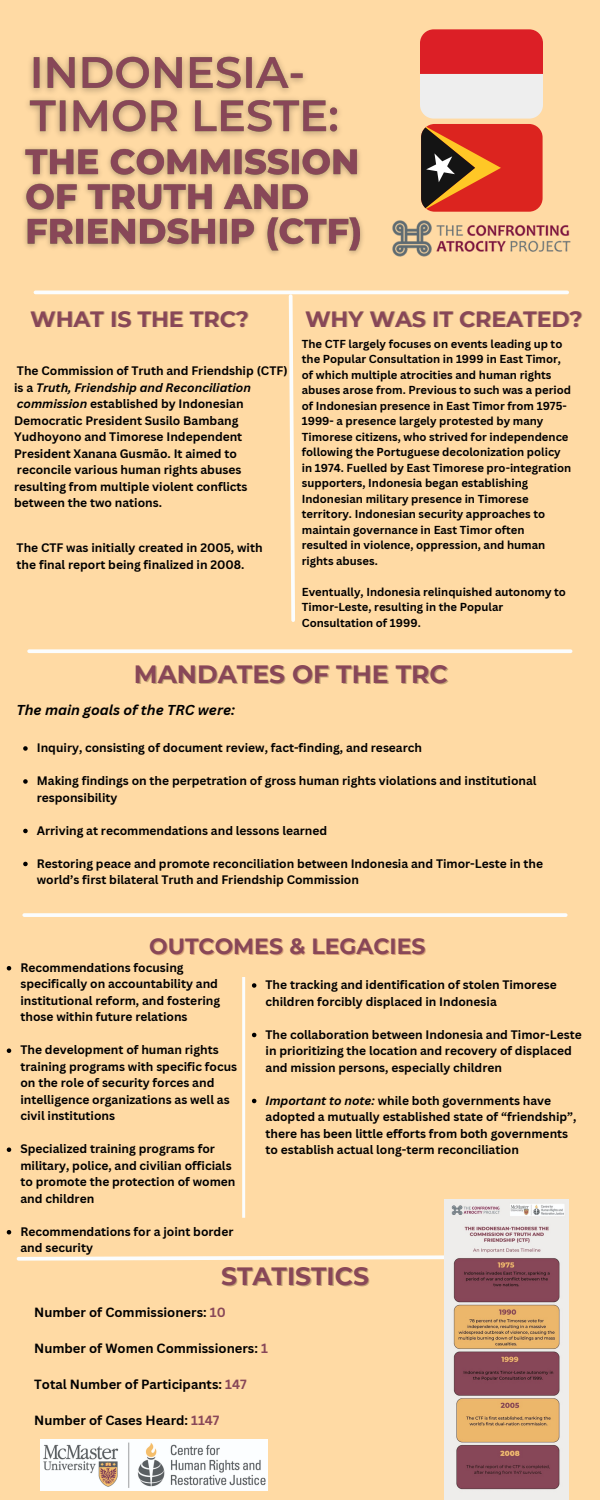
<style>
.page{position:relative;width:600px;height:1500px;background:#ffdaa4}
.page>*{position:absolute;margin:0;border:0;box-sizing:border-box;transform-origin:0 0}
.t1{font:700 25px "Montserrat";color:#884758}
.t2{font:700 22px "Montserrat";color:#884758}
.t3{font:italic 700 14px "Canva Sans";color:#000}
.t4{font:700 13px "Canva Sans";color:#000}
.t5{font:700 12px/16.5px "Canva Sans";color:#000}
.t6{font:700 11.3px/15.5px "Canva Sans";color:#000}
.s1{font-style:italic}
.s2{color:#884758}
</style>
<div class="page">
<hr style="left:35px;top:291px;width:532px;height:3px;background:#fbfdfe">
<svg style="left:287px;top:294px;width:10px;height:328px"></svg>
<svg style="left:29px;top:649px;width:542px;height:4px;background:#fbf9f5"></svg>
<svg style="left:24px;top:913px;width:542px;height:4px;background:#fbfaf8"></svg>
<svg style="left:16px;top:1255px;width:428px;height:6px"></svg>
<hr style="left:242px;top:977px;width:3px;height:241px;background:#fbfdfe">
<img style="left:41px;top:1439px;width:226px;height:51px">
<img style="left:392px;top:220px;width:179px;height:37px">
<svg style="left:420px;top:29px;width:123px;height:90px;background:#e5888a"></svg>
<div style="left:421px;top:124px;width:122px;height:88px;background:#dc241f;border-radius:13px"></div>
<svg style="left:421px;top:127px;width:80px;height:82px"></svg>
<img style="left:444px;top:1200px;width:124px;height:300px">
<svg style="left:23px;top:746px;width:5px;height:5px"></svg>
<svg style="left:23px;top:779px;width:5px;height:5px"></svg>
<svg style="left:23px;top:829px;width:5px;height:4px"></svg>
<svg style="left:23px;top:862px;width:5px;height:4px"></svg>
<svg style="left:252px;top:983px;width:4px;height:5px"></svg>
<svg style="left:252px;top:1033px;width:4px;height:4px"></svg>
<svg style="left:252px;top:1099px;width:4px;height:4px"></svg>
<img style="left:23px;top:147px;width:340px;height:107px">
<img style="left:28px;top:55px;width:312px;height:82px">
<svg style="left:7px;top:966px;width:4px;height:4px"></svg>
<svg style="left:7px;top:1048px;width:4px;height:5px"></svg>
<svg style="left:7px;top:1147px;width:4px;height:5px"></svg>
<svg style="left:7px;top:1230px;width:4px;height:4px"></svg>
<p class="t2" style="left:30px;top:305px;width:220px">WHAT IS THE TRC?</p>
<p class="t5" style="left:14px;top:362px;width:275px">The Commission of Truth and Friendship (CTF) is a <span class="s1">Truth, Friendship and Reconciliation</span></p>
<p class="t5" style="left:14px;top:395px;width:231px"><span class="s1">commission</span> established by Indonesian Democratic President Susilo Bambang Yudhoyono and Timorese Independent President Xanana Gusmão. It aimed to</p>
<p class="t5" style="left:14px;top:461px;width:235px">reconcile various human rights abuses resulting from multiple violent conflicts between the two nations.</p>
<p class="t5" style="left:17px;top:539px;width:248px">The CTF was initially created in 2005, with the final report being finalized in 2008.</p>
<p class="t2" style="left:305px;top:305px;width:279px">WHY WAS IT CREATED?</p>
<p class="t6" style="left:302px;top:335px;width:271px">The CTF largely focuses on events leading up to the Popular Consultation in 1999 in East Timor, of which multiple atrocities and human rights abuses arose from. Previous to such was a period of Indonesian presence in East Timor from 1975- 1999- a presence largely protested by many Timorese citizens, who strived for independence following the Portuguese decolonization policy in 1974. Fuelled by East Timorese pro-integration supporters, Indonesia began establishing Indonesian military presence in Timorese territory. Indonesian security approaches to maintain governance in East Timor often resulted in violence, oppression, and human rights abuses.</p>
<p class="t6" style="left:302px;top:584px;width:266px">Eventually, Indonesia relinquished autonomy to<br>Timor-Leste, resulting in the Popular<br>Consultation of 1999.</p>
<p class="t1" style="left:134px;top:658px;width:316px">MANDATES OF THE TRC</p>
<p class="t3" style="left:16px;top:700px;width:220px">The main goals of the TRC were:</p>
<p class="t5" style="left:37px;top:739px;width:387px">Inquiry, consisting of document review, fact-finding, and research</p>
<p class="t5" style="left:37px;top:772px;width:501px">Making findings on the perpetration of gross human rights violations and institutional responsibility</p>
<p class="t5" style="left:37px;top:822px;width:292px">Arriving at recommendations and lessons learned</p>
<p class="t5" style="left:37px;top:855px;width:508px">Restoring peace and promote reconciliation between Indonesia and Timor-Leste in the world’s first bilateral Truth and Friendship Commission</p>
<p class="t2" style="left:149px;top:933px;width:278px">OUTCOMES &amp; LEGACIES</p>
<p class="t5" style="left:20px;top:959px;width:201px">Recommendations focusing specifically on accountability and institutional reform, and fostering those within future relations</p>
<p class="t5" style="left:20px;top:1042px;width:218px">The development of human rights training programs with specific focus on the role of security forces and intelligence organizations as well as civil institutions</p>
<p class="t5" style="left:20px;top:1141px;width:217px">Specialized training programs for military, police, and civilian officials to promote the protection of women and children</p>
<p class="t5" style="left:20px;top:1223px;width:215px">Recommendations for a joint border and security</p>
<p class="t5" style="left:266px;top:976px;width:293px">The tracking and identification of stolen Timorese children forcibly displaced in Indonesia</p>
<p class="t5" style="left:266px;top:1026px;width:318px">The collaboration between Indonesia and Timor-Leste in prioritizing the location and recovery of displaced and mission persons, especially children</p>
<p class="t5" style="left:266px;top:1092px;width:313px"><span class="s1">Important to note:</span> while both governments have adopted a mutually established state of “friendship”, there has been little efforts from both governments to establish actual long-term reconciliation</p>
<p class="t1" style="left:221px;top:1260px;width:150px">STATISTICS</p>
<p class="t4" style="left:34px;top:1303px;width:193px">Number of Commissioners: <span class="s2">10</span></p>
<p class="t4" style="left:34px;top:1339px;width:235px">Number of Women Commissioners: <span class="s2">1</span></p>
<p class="t4" style="left:34px;top:1375px;width:214px">Total Number of Participants: <span class="s2">147</span></p>
<p class="t4" style="left:34px;top:1411px;width:187px">Number of Cases Heard: <span class="s2">1147</span></p>
</div>
